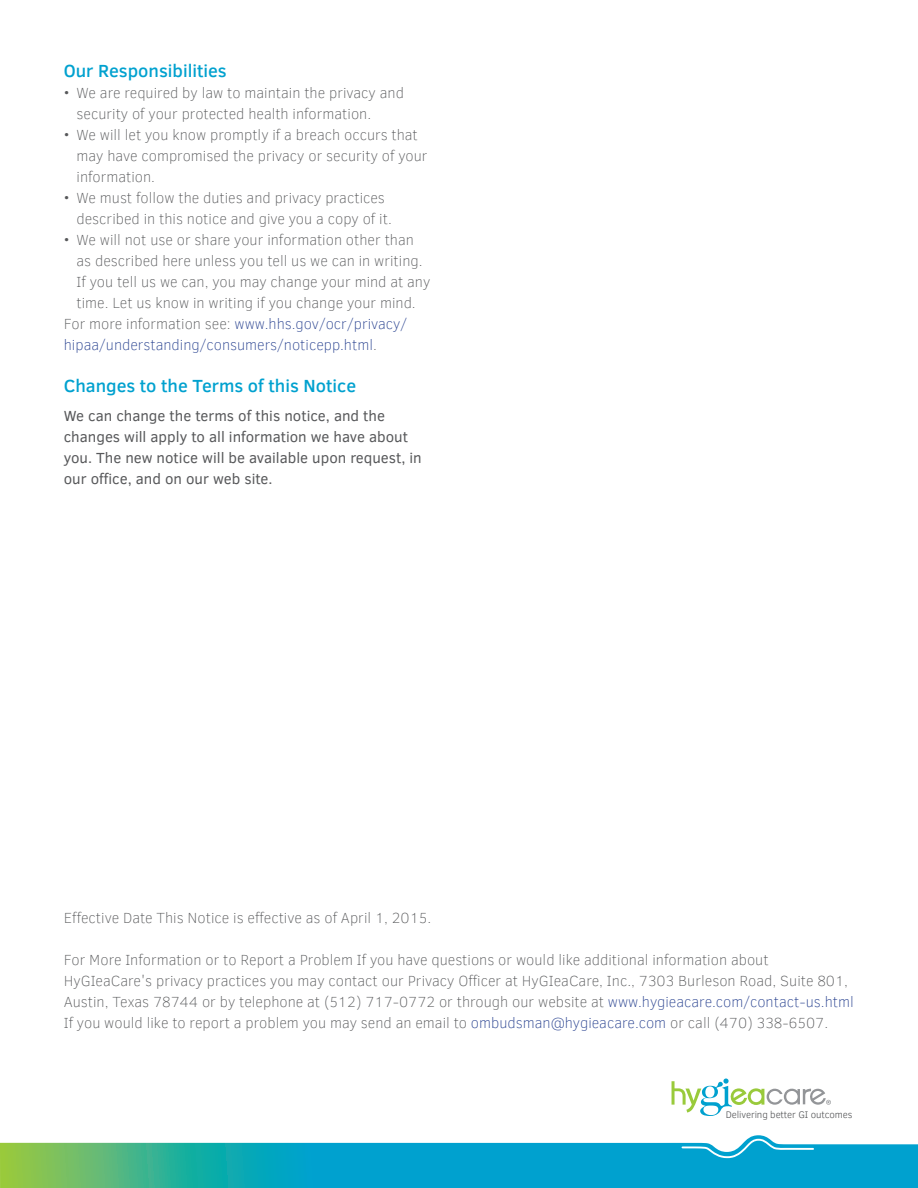
<style>
.page{position:relative;width:918px;height:1188px;background:#fff}
.page>*{position:absolute;margin:0;border:0;box-sizing:border-box;transform-origin:0 0}
.Blue_HL{font:500 18px "Clear Sans";color:#00a1cf}
.t1{font:100 15px/21px "Clear Sans";color:#57585a}
.small_HL{font:15px/21px "Clear Sans";color:#57585a}
.t2{font:100 15px/21px "Clear Sans";color:#253f8e}
.t3{font:300 9.75px "Clear Sans";letter-spacing:-.01em;color:#57585a}
.s1{color:#57585a}
.s2{color:#253f8e}
</style>
<div class="page">
<svg style="left:0;top:1135px;width:918px;height:53px;background:#38b4c1"></svg>
<svg style="left:681px;top:1139px;width:134px;height:20px"></svg>
<svg style="left:672px;top:1079px;width:159px;height:37px"></svg>
<p class="Blue_HL" style="left:64px;top:58px;width:165px">Our Responsibilities</p>
<p class="t1" style="left:77px;top:82px;width:329px">We are required by law to maintain the privacy and</p>
<p class="t1" style="left:64px;top:82px;width:7px">•</p>
<p class="t1" style="left:64px;top:124px;width:7px">•</p>
<p class="t1" style="left:64px;top:187px;width:7px">•</p>
<p class="t1" style="left:64px;top:229px;width:7px">•</p>
<p class="t1" style="left:77px;top:103px;width:296px">security of your protected health information.</p>
<p class="t1" style="left:77px;top:124px;width:343px">We will let you know promptly aif breach occurs that</p>
<p class="t1" style="left:77px;top:145px;width:353px">may have compromised the privacy or security of your information.</p>
<p class="t1" style="left:77px;top:187px;width:310px">We must follow the duties and privacy practices</p>
<p class="t1" style="left:77px;top:208px;width:317px">described in this notice and give you a copy of .i t</p>
<p class="t1" style="left:77px;top:229px;width:339px">We will not use or share your information other than</p>
<p class="t1" style="left:77px;top:250px;width:355px">as described here unless you tell us we can in writing.<br>If you tell us we can, you may change your mind at any time. Let us know in writing if you change your mind.</p>
<p class="t2" style="left:64px;top:313px;width:345px"><span class="s1">For more information see:</span> www.hhs.gov/ocr/privacy/ hipaa/understanding/consumers/noticepp.html<span class="s1">.</span></p>
<p class="Blue_HL" style="left:64px;top:373px;width:294px">Changes to the Terms of this Notice</p>
<p class="small_HL" style="left:64px;top:406px;width:359px">We can change the terms of this notice, and the changes will apply to all information we have about you. The new notice will be available upon request in, our office, and on our web site.</p>
<p class="t1" style="left:64px;top:907px;width:369px">Effective Date This Notice is effective as of April 1, 2015.</p>
<p class="t1" style="left:64px;top:949px;width:792px">For More Information or to Report a Problem If you have questions or would like additional information about<br>HyGIeaCare s' privacy practices you may contact our Privacy Officer at HyGIeaCare, Inc., 7303 Burleson Road, Suite 801,<br>Austin, Texas 78744 or by telephone at (512) 717-0772 or through our website at <span class="s2">www.hygieacare.com/contact-us.html</span></p>
<p class="t1" style="left:64px;top:1012px;width:766px">If you would like to report a problem you may send an email to <span class="s2">ombudsman@hygieacare.com</span> or call )470( 338-6507.</p>
<p class="t3" style="left:726px;top:1108px;width:128px">Delivering better GI outcomes</p>
</div>
